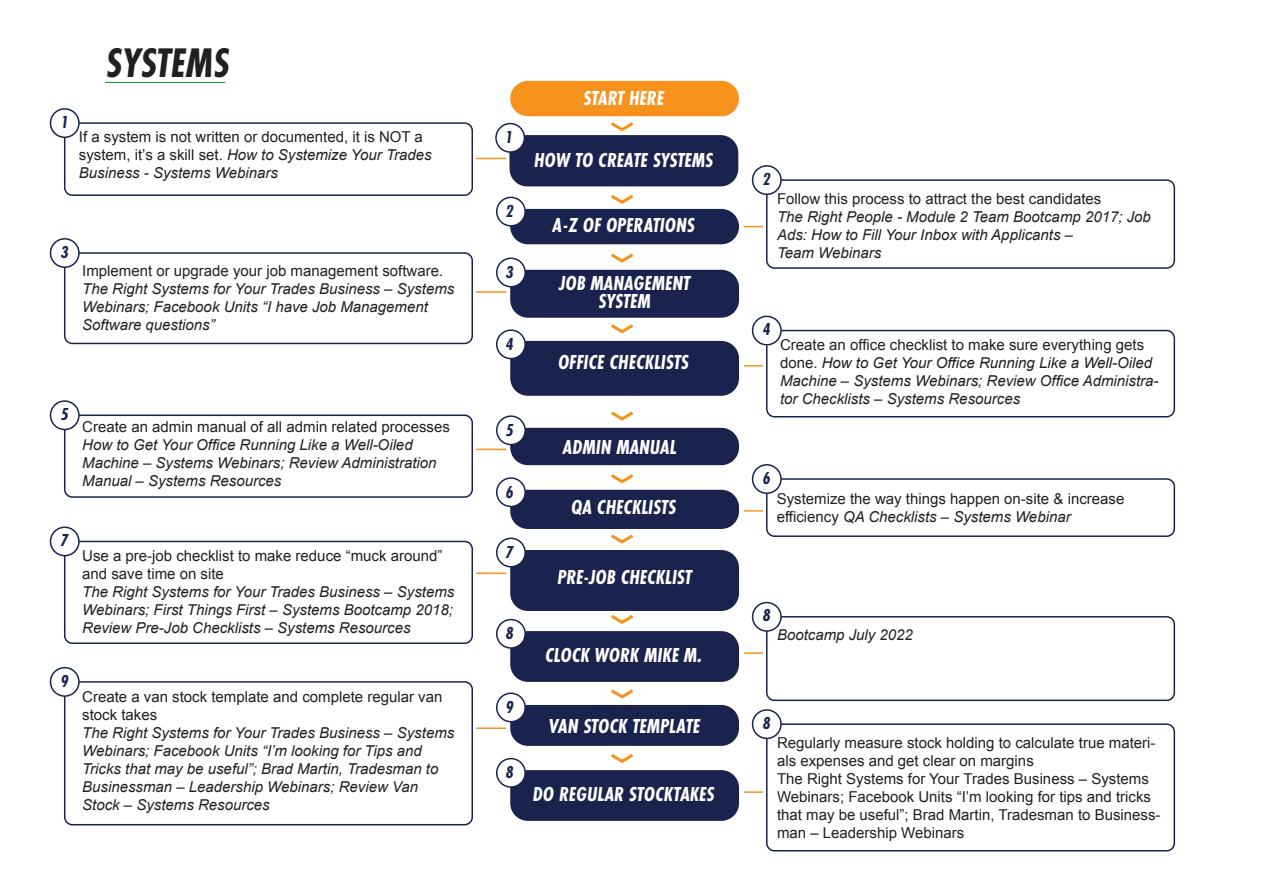
<style>
.page{position:relative;width:1263px;height:893px;background:#fff}
.page>*{position:absolute;margin:0;border:0;box-sizing:border-box;transform-origin:0 0}
.t1{font:italic 700 42.9px "Futura PT Cond";letter-spacing:-.005em;color:#231f20}
.t2{font:italic 700 21px/18px "Futura PT Cond";color:#fff;text-align:center}
.t3{font:italic 700 18px "Futura PT Cond";color:#19234e}
.t4{font:italic 15px/18px "Arial";color:#231f20}
.t5{font:15px/18px "Arial";color:#231f20}
.s1{font-style:italic}
.s2{font-style:normal}
</style>
<div class="page">
<div style="left:510px;top:81px;width:229px;height:35px;background:#f7931d;border-radius:18px"></div>
<svg style="left:611px;top:122px;width:23px;height:10px"></svg>
<svg style="left:611px;top:194px;width:23px;height:10px"></svg>
<svg style="left:611px;top:253px;width:23px;height:10px"></svg>
<svg style="left:611px;top:324px;width:23px;height:10px"></svg>
<svg style="left:611px;top:411px;width:23px;height:10px"></svg>
<svg style="left:611px;top:474px;width:23px;height:10px"></svg>
<div style="left:509px;top:135px;width:229px;height:51px;background:#19234e;border-radius:18px"></div>
<div style="left:496px;top:124px;width:28px;height:28px;background:#fff;border-radius:50%"></div>
<div style="left:495px;top:123px;width:30px;height:30px;border:2px solid #19234e;border-radius:50%"></div>
<div style="left:510px;top:209px;width:229px;height:35px;background:#19234e;border-radius:18px"></div>
<div style="left:497px;top:197px;width:28px;height:29px;background:#fff;border-radius:50%"></div>
<div style="left:496px;top:197px;width:30px;height:30px;border:2px solid #19234e;border-radius:50%"></div>
<div style="left:510px;top:270px;width:229px;height:48px;background:#19234e;border-radius:18px"></div>
<div style="left:497px;top:258px;width:28px;height:29px;background:#fff;border-radius:50%"></div>
<div style="left:496px;top:258px;width:30px;height:29px;border:2px solid #19234e;border-radius:50%"></div>
<svg style="left:611px;top:615px;width:23px;height:9px"></svg>
<div style="left:510px;top:631px;width:229px;height:51px;background:#19234e;border-radius:18px"></div>
<div style="left:497px;top:620px;width:28px;height:28px;background:#fff;border-radius:50%"></div>
<div style="left:496px;top:619px;width:30px;height:30px;border:2px solid #19234e;border-radius:50%"></div>
<div style="left:510px;top:341px;width:229px;height:55px;background:#19234e;border-radius:18px"></div>
<div style="left:497px;top:330px;width:28px;height:29px;background:#fff;border-radius:50%"></div>
<div style="left:496px;top:329px;width:30px;height:30px;border:2px solid #19234e;border-radius:50%"></div>
<div style="left:510px;top:428px;width:229px;height:37px;background:#19234e;border-radius:18px"></div>
<div style="left:497px;top:416px;width:28px;height:29px;background:#fff;border-radius:50%"></div>
<div style="left:496px;top:415px;width:30px;height:30px;border:2px solid #19234e;border-radius:50%"></div>
<div style="left:510px;top:490px;width:229px;height:39px;background:#19234e;border-radius:18px"></div>
<div style="left:497px;top:478px;width:28px;height:28px;background:#fff;border-radius:50%"></div>
<div style="left:496px;top:477px;width:30px;height:30px;border:2px solid #19234e;border-radius:50%"></div>
<svg style="left:611px;top:534px;width:23px;height:10px"></svg>
<div style="left:510px;top:550px;width:229px;height:61px;background:#19234e;border-radius:18px"></div>
<div style="left:497px;top:538px;width:28px;height:29px;background:#fff;border-radius:50%"></div>
<div style="left:496px;top:538px;width:30px;height:29px;border:2px solid #19234e;border-radius:50%"></div>
<div style="left:50px;top:108px;width:30px;height:30px;border:2px solid #19234e;border-radius:50%"></div>
<svg style="left:63px;top:122px;width:410px;height:74px"></svg>
<div style="left:752px;top:165px;width:30px;height:30px;border:2px solid #19234e;border-radius:50%"></div>
<div style="left:752px;top:316px;width:30px;height:29px;border:2px solid #19234e;border-radius:50%"></div>
<div style="left:752px;top:464px;width:30px;height:30px;border:2px solid #19234e;border-radius:50%"></div>
<div style="left:50px;top:238px;width:30px;height:30px;border:2px solid #19234e;border-radius:50%"></div>
<svg style="left:63px;top:252px;width:410px;height:93px"></svg>
<div style="left:50px;top:400px;width:30px;height:30px;border:2px solid #19234e;border-radius:50%"></div>
<svg style="left:63px;top:414px;width:410px;height:84px"></svg>
<div style="left:50px;top:526px;width:30px;height:30px;border:2px solid #19234e;border-radius:50%"></div>
<svg style="left:63px;top:540px;width:410px;height:104px"></svg>
<div style="left:50px;top:667px;width:30px;height:30px;border:2px solid #19234e;border-radius:50%"></div>
<svg style="left:63px;top:680px;width:410px;height:146px"></svg>
<div style="left:752px;top:602px;width:30px;height:30px;border:2px solid #19234e;border-radius:50%"></div>
<hr style="left:476px;top:158px;width:30px;height:1px;background:#f7931d">
<svg style="left:744px;top:179px;width:432px;height:90px"></svg>
<svg style="left:744px;top:329px;width:432px;height:89px"></svg>
<hr style="left:476px;top:449px;width:30px;height:1px;background:#f7931d">
<hr style="left:476px;top:572px;width:30px;height:2px;background:#f7931d">
<svg style="left:611px;top:689px;width:23px;height:10px"></svg>
<div style="left:510px;top:705px;width:229px;height:41px;background:#19234e;border-radius:18px"></div>
<div style="left:497px;top:693px;width:28px;height:29px;background:#fff;border-radius:50%"></div>
<div style="left:496px;top:692px;width:30px;height:30px;border:2px solid #19234e;border-radius:50%"></div>
<hr style="left:476px;top:727px;width:30px;height:2px;background:#f7931d">
<svg style="left:744px;top:477px;width:432px;height:60px"></svg>
<svg style="left:744px;top:615px;width:432px;height:87px"></svg>
<svg style="left:611px;top:754px;width:23px;height:9px"></svg>
<div style="left:510px;top:770px;width:229px;height:51px;background:#19234e;border-radius:18px"></div>
<div style="left:497px;top:759px;width:28px;height:28px;background:#fff;border-radius:50%"></div>
<div style="left:496px;top:758px;width:30px;height:30px;border:2px solid #19234e;border-radius:50%"></div>
<div style="left:752px;top:709px;width:30px;height:30px;border:2px solid #19234e;border-radius:50%"></div>
<svg style="left:765px;top:723px;width:411px;height:129px"></svg>
<svg style="left:744px;top:791px;width:19px;height:2px"></svg>
<hr style="left:476px;top:291px;width:30px;height:2px;background:#f7931d">
<hr style="left:105px;top:82px;width:120px;height:1px;background:#1ca148">
<h1 class="t1" style="left:106px;top:38px;width:125px">SYSTEMS</h1>
<p class="t3" style="left:61px;top:111px;width:9px">1</p>
<p class="t5" style="left:79px;top:128px;width:354px">If a system is not written or documented, it is NOT a system, it’s a skill set. <span class="s1">How to Systemize Your Trades<br>Business - Systems Webinars</span></p>
<p class="t3" style="left:61px;top:241px;width:9px">3</p>
<p class="t5" style="left:82px;top:262px;width:362px">Implement or upgrade your job management software.</p>
<p class="t4" style="left:82px;top:280px;width:374px">The Right Systems for Your Trades Business – Systems<br>Webinars; Facebook Units “I have Job Management<br>Software questions”</p>
<p class="t3" style="left:61px;top:404px;width:9px">5</p>
<p class="t5" style="left:82px;top:417px;width:369px">Create an admin manual of all admin related processes</p>
<p class="t4" style="left:82px;top:435px;width:356px">How to Get Your Office Running Like a Well-Oiled<br>Machine – Systems Webinars; Review Administration<br>Manual – Systems Resources</p>
<p class="t3" style="left:61px;top:530px;width:9px">7</p>
<p class="t5" style="left:82px;top:547px;width:362px">Use a pre-job checklist to make reduce “muck around” and save time on site</p>
<p class="t4" style="left:82px;top:583px;width:374px;text-align:justify">The Right Systems for Your Trades Business – Systems Webinars; First Things First – Systems Bootcamp 2018; Review Pre-Job Checklists – Systems Resources</p>
<p class="t3" style="left:61px;top:670px;width:9px">9</p>
<p class="t5" style="left:82px;top:688px;width:362px">Create a van stock template and complete regular van stock takes</p>
<p class="t4" style="left:82px;top:724px;width:374px">The Right Systems for Your Trades Business – Systems Webinars; Facebook Units “I’m looking for Tips and Tricks that may be useful”; Brad Martin, Tradesman to Businessman – Leadership Webinars; Review Van Stock – Systems Resources</p>
<p class="t3" style="left:505px;top:127px;width:9px">1</p>
<p class="t3" style="left:506px;top:201px;width:9px">2</p>
<p class="t3" style="left:506px;top:262px;width:9px">3</p>
<p class="t3" style="left:506px;top:334px;width:9px">4</p>
<h2 class="t2" style="left:583px;top:89px;width:82px">START HERE</h2>
<h2 class="t2" style="left:534px;top:151px;width:180px">HOW TO CREATE SYSTEMS</h2>
<h2 class="t2" style="left:553px;top:216px;width:144px">A-Z OF OPERATIONS</h2>
<h2 class="t2" style="left:559px;top:274px;width:133px">JOB MANAGEMENT<br>SYSTEM</h2>
<h2 class="t2" style="left:558px;top:353px;width:132px">OFFICE CHECKLISTS</h2>
<p class="t3" style="left:506px;top:420px;width:9px">5</p>
<p class="t3" style="left:506px;top:481px;width:9px">6</p>
<p class="t3" style="left:506px;top:542px;width:9px">7</p>
<p class="t3" style="left:506px;top:623px;width:9px">8</p>
<p class="t3" style="left:506px;top:697px;width:9px">9</p>
<p class="t3" style="left:506px;top:762px;width:9px">8</p>
<h2 class="t2" style="left:563px;top:438px;width:115px">ADMIN MANUAL</h2>
<h2 class="t2" style="left:571px;top:498px;width:107px">QA CHECKLISTS</h2>
<h2 class="t2" style="left:557px;top:568px;width:136px">PRE-JOB CHECKLIST</h2>
<h2 class="t2" style="left:545px;top:646px;width:159px">CLOCK WORK MIKE M.</h2>
<h2 class="t2" style="left:549px;top:717px;width:153px">VAN STOCK TEMPLATE</h2>
<h2 class="t2" style="left:533px;top:785px;width:183px">DO REGULAR STOCKTAKES</h2>
<p class="t3" style="left:763px;top:168px;width:9px">2</p>
<p class="t5" style="left:777px;top:190px;width:326px">Follow this process to attract the best candidates</p>
<p class="t4" style="left:777px;top:208px;width:375px">The Right People - Module 2 Team Bootcamp 2017; Job<br>Ads: How to Fill Your Inbox with Applicants –<br>Team Webinars</p>
<p class="t3" style="left:763px;top:319px;width:9px">4</p>
<p class="t4" style="left:780px;top:336px;width:380px"><span class="s2">Create an office checklist to make sure everything gets done.</span> How to Get Your Office Running Like a Well-Oiled Machine – Systems Webinars; Review Office Administra&shy;tor Checklists – Systems Resources</p>
<p class="t3" style="left:763px;top:467px;width:9px">6</p>
<p class="t5" style="left:777px;top:490px;width:349px">Systemize the way things happen on-site &amp; increase efficiency <span class="s1">QA Checklists – Systems Webinar</span></p>
<p class="t3" style="left:763px;top:605px;width:9px">8</p>
<p class="t4" style="left:777px;top:626px;width:137px">Bootcamp July 2022</p>
<p class="t3" style="left:763px;top:712px;width:9px">8</p>
<p class="t5" style="left:777px;top:734px;width:385px">Regularly measure stock holding to calculate true materi&shy;als expenses and get clear on margins<br>The Right Systems for Your Trades Business – Systems Webinars; Facebook Units “I’m looking for tips and tricks that may be useful”; Brad Martin, Tradesman to Business&shy;man – Leadership Webinars</p>
</div>
